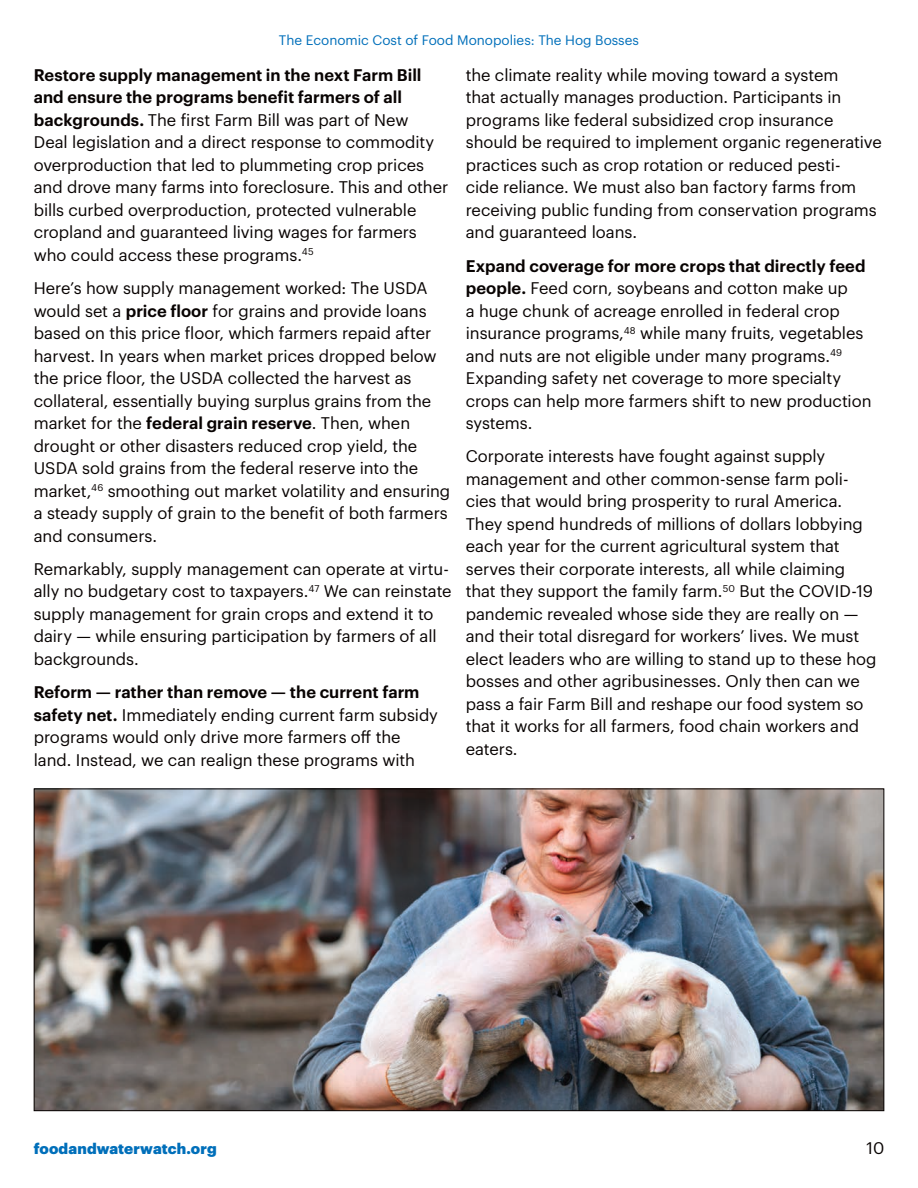
<style>
.page{position:relative;width:918px;height:1188px;background:#fff}
.page>*{position:absolute;margin:0;border:0;box-sizing:border-box;transform-origin:0 0}
.t1{font:16.5px/22.5px "Graphik";letter-spacing:-.005em;color:#080302}
.t2{font:900 15px "Graphik";letter-spacing:.005em;color:#006fba}
.t3{font:13.5px "Graphik";color:#006fba}
.s1{font-weight:600}
</style>
<div class="page">
<img style="left:36px;top:791px;width:846px;height:318px">
<p class="t3" style="left:279px;top:30px;width:362px">The Economic Cost of Food Monopolies: The Hog Bosses</p>
<p class="t1" style="left:34px;top:62px;width:416px"><span class="s1">Restore supply management in the next Farm Bill and ensure the programs benefit farmers of all backgrounds.</span> The first Farm Bill was part of New<br>Deal legislation and a direct response to commodity overproduction that led to plummeting crop prices and drove many farms into foreclosure. This and other bills curbed overproduction, protected vulnerable cropland and guaranteed living wages for farmers who could access these programs.<sup>45</sup></p>
<p class="t1" style="left:34px;top:276px;width:418px">Here’s how supply management worked: The USDA would set a <span class="s1">price floor</span> for grains and provide loans based on this price floor, which farmers repaid after harvest. In years when market prices dropped below the price floor, the USDA collected the harvest as collateral, essentially buying surplus grains from the market for the <span class="s1">federal grain reserve</span>. Then, when drought or other disasters reduced crop yield, the USDA sold grains from the federal reserve into the market,<sup>46</sup> smoothing out market volatility and ensuring a steady supply of grain to the benefit of both farmers and consumers.</p>
<p class="t1" style="left:34px;top:556px;width:419px">Remarkably, supply management can operate at virtu&shy;ally no budgetary cost to taxpayers.<sup>47</sup> We can reinstate supply management for grain crops and extend it to dairy — while ensuring participation by farmers of all backgrounds.</p>
<p class="t1" style="left:34px;top:680px;width:406px"><span class="s1">Reform — rather than remove — the current farm safety net.</span> Immediately ending current farm subsidy programs would only drive more farmers off the land. Instead, we can realign these programs with</p>
<p class="t1" style="left:466px;top:62px;width:418px">the climate reality while moving toward a system<br>that actually manages production. Participants in programs like federal subsidized crop insurance should be required to implement organic regenerative practices such as crop rotation or reduced pesti-<br>cide reliance. We must also ban factory farms from receiving public funding from conservation programs and guaranteed loans.</p>
<p class="t1" style="left:466px;top:253px;width:407px"><span class="s1">Expand coverage for more crops that directly feed people.</span> Feed corn, soybeans and cotton make up<br>a huge chunk of acreage enrolled in federal crop insurance programs,<sup>48</sup> while many fruits, vegetables and nuts are not eligible under many programs.<sup>49<br></sup>Expanding safety net coverage to more specialty crops can help more farmers shift to new production systems.</p>
<p class="t1" style="left:466px;top:444px;width:412px">Corporate interests have fought against supply management and other common-sense farm poli&shy;cies that would bring prosperity to rural America.<br>They spend hundreds of millions of dollars lobbying each year for the current agricultural system that serves their corporate interests, all while claiming that they support the family farm.<sup>50</sup> But the COVID-19 pandemic revealed whose side they are really on — and their total disregard for workers’ lives. We must elect leaders who are willing to stand up to these hog bosses and other agribusinesses. Only then can we pass a fair Farm Bill and reshape our food system so that it works for all farmers, food chain workers and eaters.</p>
<p class="t2" style="left:34px;top:1136px;width:184px">foodandwaterwatch.org</p>
<p class="t1" style="left:867px;top:1136px;width:19px">10</p>
</div>
